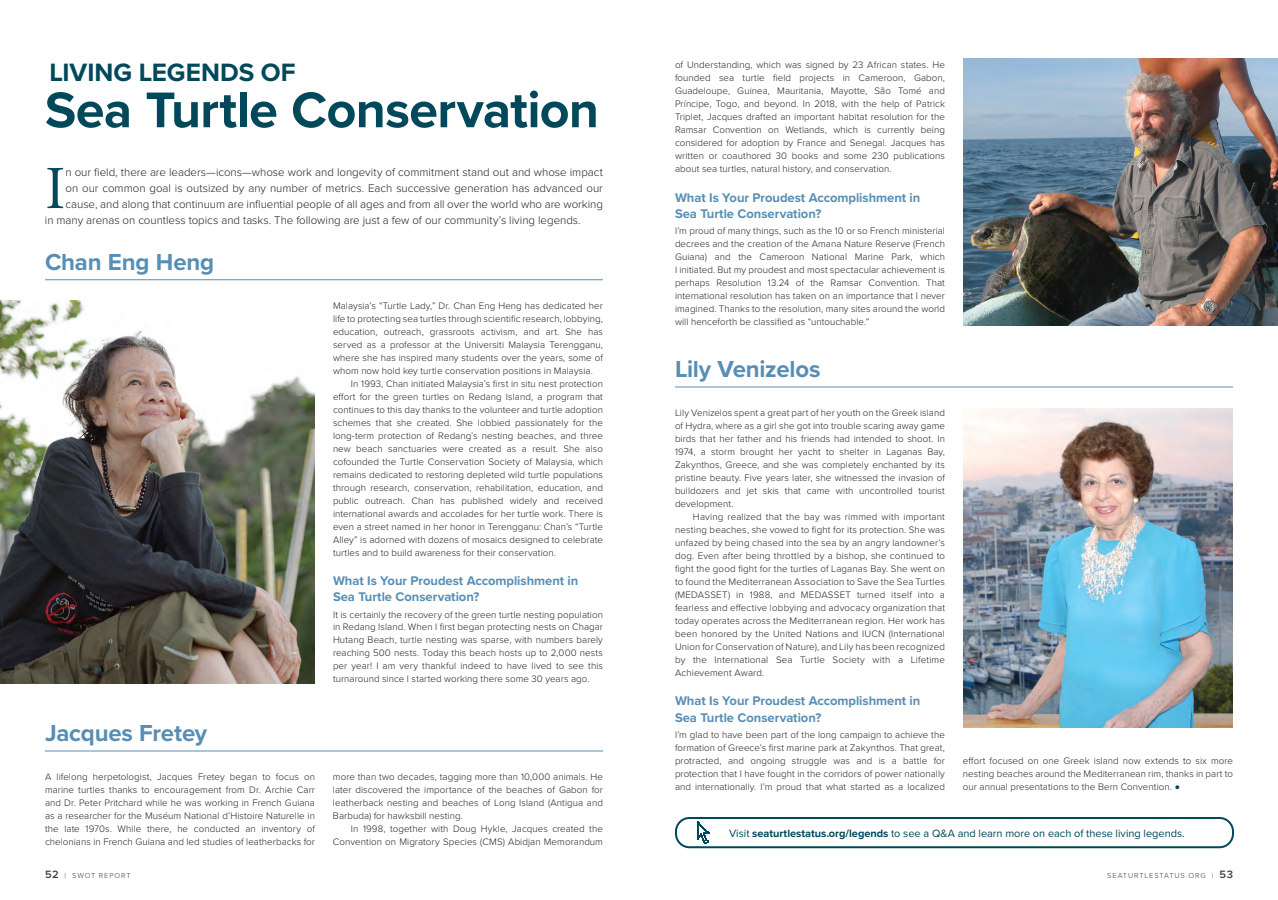
<style>
.page{position:relative;width:1278px;height:900px;background:#fff}
.page>*{position:absolute;margin:0;border:0;box-sizing:border-box;transform-origin:0 0}
._5_TEXT_Intro_Para{font:60.5px "Adobe Garamond Pro";color:#00485a}
._5_TEXT_Header_A{font:700 52px "Proxima Nova";letter-spacing:-.015em;color:#00485a}
._5_TEXT_Header_A-2{font:700 26px "Proxima Nova";color:#00485a}
._5_TEXT_Header_C__in_story{font:700 24px "Proxima Nova";letter-spacing:-.01em;color:#578eb5}
._5_TEXT_Header_D__in_story{font:700 13px/16.2px "Proxima Nova";letter-spacing:-.005em;color:#578eb5}
._5_TEXT_Intro_Para-2{font:300 11.5px "Proxima Nova";color:#231f20}
.t1{font:11px "Proxima Nova";color:#00485a}
._5_TEXT_First_Para{font:300 9.8px/13px "Proxima Nova";letter-spacing:.005em;color:#231f20;text-align:justify}
._5_TEXT{font:300 9.8px/13px "Proxima Nova";letter-spacing:.01em;color:#231f20;text-align:justify}
.t2{font:300 7.5px "Proxima Nova";letter-spacing:.12em;color:#3e3e3f}
.s1{color:#00485a}
.s2{font-weight:700}
.s3{font-weight:600;font-size:11px}
</style>
<div class="page">
<hr style="left:675px;top:387px;width:558px;height:1px;background:#578eb5">
<hr style="left:45px;top:280px;width:558px;height:1px;background:#578eb5">
<hr style="left:45px;top:751px;width:558px;height:1px;background:#578eb5">
<img style="left:0;top:301px;width:315px;height:383px">
<img style="left:963px;top:58px;width:315px;height:267px">
<img style="left:963px;top:409px;width:270px;height:318px">
<div style="left:675px;top:817px;width:559px;height:31px;border:2px solid #00485a;border-radius:14px"></div>
<svg style="left:697px;top:822px;width:12px;height:21px"></svg>
<img style="left:153px;top:655px;width:23px;height:29px">
<p class="_5_TEXT_Header_A-2" style="left:50px;top:53px;width:248px">LIVING LEGENDS OF</p>
<p class="_5_TEXT_Header_A" style="left:45px;top:71px;width:555px">Sea Turtle Conservation</p>
<p class="_5_TEXT_Intro_Para" style="left:45px;top:153px;width:22px">I</p>
<p class="_5_TEXT_Intro_Para-2" style="left:65px;top:163px;width:539px">n our field, there are leaders—icons—whose work and longevity of commitment stand out and whose impact</p>
<p class="_5_TEXT_Intro_Para-2" style="left:65px;top:179px;width:539px">on our common goal is outsized by any number of metrics. Each successive generation has advanced our</p>
<p class="_5_TEXT_Intro_Para-2" style="left:65px;top:196px;width:539px">cause, and along that continuum are influential people of all ages and from all over the world who are working</p>
<p class="_5_TEXT_Intro_Para-2" style="left:45px;top:212px;width:537px">in many arenas on countless topics and tasks. The following are just a few of our community’s living legends.</p>
<p class="_5_TEXT_Header_C__in_story" style="left:45px;top:244px;width:171px">Chan Eng Heng</p>
<p class="_5_TEXT_First_Para" style="left:333px;top:298px;width:272px">Malaysia’s “Turtle Lady,” Dr. Chan Eng Heng has dedicated her life to protecting sea turtles through scientific research, lobbying, education, outreach, grassroots activism, and art. She has served as a professor at the Universiti Malaysia Terengganu, where she has inspired many students over the years, some of whom now hold key turtle conservation positions in Malaysia.</p>
<p class="_5_TEXT" style="left:333px;top:376px;width:272px;text-indent:18px">In 1993, Chan initiated Malaysia’s first in situ nest protection effort for the green turtles on Redang Island, a program that continues to this day thanks to the volunteer and turtle adoption schemes that she created. She lobbied passionately for the long-term protection of Redang’s nesting beaches, and three new beach sanctuaries were created as a result. She also cofounded the Turtle Conservation Society of Malaysia, which remains dedicated to restoring depleted wild turtle populations through research, conservation, rehabilitation, education, and public outreach. Chan has published widely and received international awards and accolades for her turtle work. There is even a street named in her honor in Terengganu: Chan’s “Turtle Alley” is adorned with dozens of mosaics designed to celebrate turtles and to build awareness for their conservation.</p>
<p class="_5_TEXT_Header_D__in_story" style="left:333px;top:572px;width:247px">What Is Your Proudest Accomplishment in<br>Sea Turtle Conservation?</p>
<p class="_5_TEXT_First_Para" style="left:333px;top:607px;width:272px">It is certainly the recovery of the green turtle nesting population in Redang Island. When I first began protecting nests on Chagar Hutang Beach, turtle nesting was sparse, with numbers barely reaching 500 nests. Today this beach hosts up to 2,000 nests per year! I am very thankful indeed to have lived to see this turnaround since I started working there some 30 years ago.</p>
<p class="_5_TEXT_Header_C__in_story" style="left:45px;top:715px;width:164px">Jacques Fretey</p>
<p class="_5_TEXT_First_Para" style="left:45px;top:770px;width:272px">A lifelong herpetologist, Jacques Fretey began to focus on marine turtles thanks to encouragement from Dr. Archie Carr and Dr. Peter Pritchard while he was working in French Guiana as a researcher for the Muséum National d’Histoire Naturelle in the late 1970s. While there, he conducted an inventory of chelonians in French Guiana and led studies of leatherbacks for</p>
<p class="_5_TEXT_First_Para" style="left:333px;top:770px;width:272px">more than two decades, tagging more than 10,000 animals. He later discovered the importance of the beaches of Gabon for leatherback nesting and beaches of Long Island (Antigua and Barbuda) for hawksbill nesting.</p>
<p class="_5_TEXT" style="left:333px;top:822px;width:272px;text-align:right">In 1998, together with Doug Hykle, Jacques created the<br>Convention on Migratory Species (CMS) Abidjan Memorandum</p>
<p class="_5_TEXT" style="left:675px;top:58px;width:272px">of Understanding, which was signed by 23 African states. He founded sea turtle field projects in Cameroon, Gabon, Guadeloupe, Guinea, Mauritania, Mayotte, São Tomé and Príncipe, Togo, and beyond. In 2018, with the help of Patrick Triplet, Jacques drafted an important habitat resolution for the Ramsar Convention on Wetlands, which is currently being considered for adoption by France and Senegal. Jacques has written or coauthored 30 books and some 230 publications about sea turtles, natural history, and conservation.</p>
<p class="_5_TEXT_Header_D__in_story" style="left:675px;top:189px;width:247px">What Is Your Proudest Accomplishment in<br>Sea Turtle Conservation?</p>
<p class="_5_TEXT_First_Para" style="left:675px;top:224px;width:272px">I’m proud of many things, such as the 10 or so French ministerial decrees and the creation of the Amana Nature Reserve (French Guiana) and the Cameroon National Marine Park, which I initiated. But my proudest and most spectacular achievement is perhaps Resolution 13.24 of the Ramsar Convention. That international resolution has taken on an importance that I never imagined. Thanks to the resolution, many sites around the world will henceforth be classified as “untouchable.”</p>
<p class="_5_TEXT_Header_C__in_story" style="left:675px;top:351px;width:147px">Lily Venizelos</p>
<p class="_5_TEXT_First_Para" style="left:675px;top:406px;width:272px">Lily Venizelos spent a great part of her youth on the Greek island of Hydra, where as a girl she got into trouble scaring away game birds that her father and his friends had intended to shoot. In 1974, a storm brought her yacht to shelter in Laganas Bay, Zakynthos, Greece, and she was completely enchanted by its pristine beauty. Five years later, she witnessed the invasion of bulldozers and jet skis that came with uncontrolled tourist development.</p>
<p class="_5_TEXT" style="left:675px;top:510px;width:272px;text-indent:18px">Having realized that the bay was rimmed with important nesting beaches, she vowed to fight for its protection. She was unfazed by being chased into the sea by an angry landowner’s dog. Even after being throttled by a bishop, she continued to fight the good fight for the turtles of Laganas Bay. She went on to found the Mediterranean Association to Save the Sea Turtles (MEDASSET) in 1988, and MEDASSET turned itself into a fearless and effective lobbying and advocacy organization that today operates across the Mediterranean region. Her work has been honored by the United Nations and IUCN (International Union for Conservation of Nature), and Lily has been recognized by the International Sea Turtle Society with a Lifetime Achievement Award.</p>
<p class="_5_TEXT_Header_D__in_story" style="left:675px;top:693px;width:247px">What Is Your Proudest Accomplishment in<br>Sea Turtle Conservation?</p>
<p class="_5_TEXT_First_Para" style="left:675px;top:727px;width:272px">I’m glad to have been part of the long campaign to achieve the formation of Greece’s first marine park at Zakynthos. That great, protracted, and ongoing struggle was and is a battle for protection that I have fought in the corridors of power nationally and internationally. I’m proud that what started as a localized</p>
<p class="_5_TEXT_First_Para" style="left:963px;top:753px;width:272px">effort focused on one Greek island now extends to six more nesting beaches around the Mediterranean rim, thanks in part to our annual presentations to the Bern Convention. <span class="s1">•</span></p>
<p class="t1" style="left:729px;top:825px;width:457px">Visit <span class="s2">seaturtlestatus.org/legends</span> to see a Q&amp;A and learn more on each of these living legends.</p>
<p class="t2" style="left:45px;top:869px;width:87px"><span class="s3">52</span> | SWOT REPORT</p>
<p class="t2" style="left:1107px;top:869px;width:127px">SEATURTLESTATUS.ORG | <span class="s3">53</span></p>
</div>
